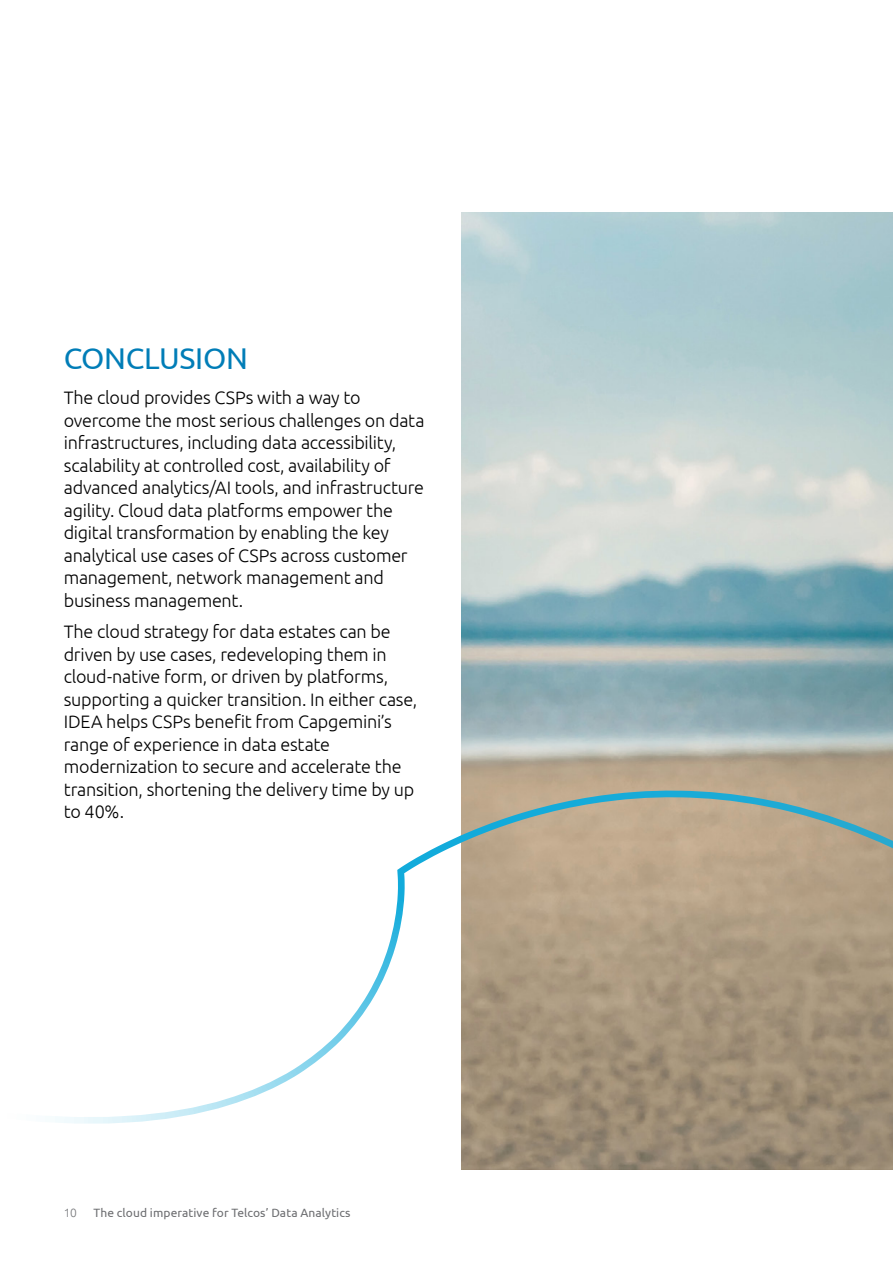
<style>
.page{position:relative;width:893px;height:1263px;background:#fff}
.page>*{position:absolute;margin:0;border:0;box-sizing:border-box;transform-origin:0 0}
.t1{font:30px "Ubuntu";letter-spacing:-.01em;color:#007db7}
.t2{font:300 18px/22.5px "Ubuntu";letter-spacing:-.015em;color:#000}
.t3{font:12px "Ubuntu";letter-spacing:.005em;color:#6d6e71}
.t4{font:300 12px "Ubuntu";color:#77787b}
</style>
<div class="page">
<img style="left:461px;top:213px;width:432px;height:957px">
<svg style="left:55px;top:791px;width:838px;height:333px"></svg>
<h1 class="t1" style="left:64px;top:340px;width:186px">CONCLUSION</h1>
<p class="t2" style="left:64px;top:386px;width:362px">The cloud provides CSPs with a way to overcome the most serious challenges on data infrastructures, including data accessibility, scalability at controlled cost, availability of advanced analytics/AI tools, and infrastructure agility. Cloud data platforms empower the digital transformation by enabling the key analytical use cases of CSPs across customer management, network management and business management.</p>
<p class="t2" style="left:64px;top:620px;width:355px">The cloud strategy for data estates can be driven by use cases, redeveloping them in cloud-native form, or driven by platforms, supporting a quicker transition. In either case, IDEA helps CSPs benefit from Capgemini’s range of experience in data estate modernization to secure and accelerate the transition, shortening the delivery time by up to 40%.</p>
<p class="t4" style="left:64px;top:1205px;width:15px">10</p>
<p class="t3" style="left:94px;top:1205px;width:259px">The cloud imperative for Telcos’ Data Analytics</p>
</div>
